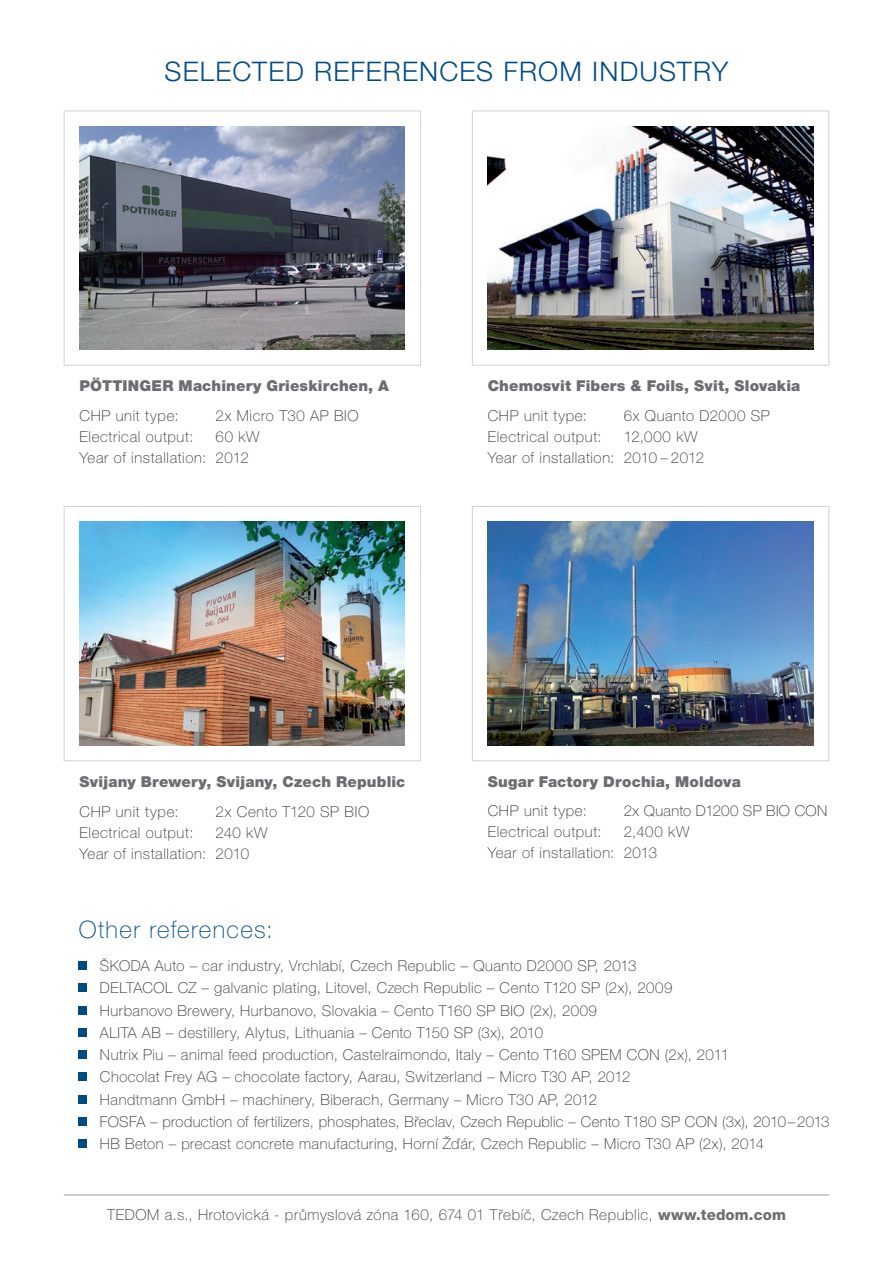
<style>
.page{position:relative;width:893px;height:1263px;background:#fff}
.page>*{position:absolute;margin:0;border:0;box-sizing:border-box;transform-origin:0 0}
.t1{font:300 27px "Helvetica Neue CE";letter-spacing:.045em;color:#004b84}
.t2{font:100 24px "Helvetica Neue CE";letter-spacing:.055em;color:#004b84}
.t3{font:100 15px/22.2px "Helvetica Neue CE";letter-spacing:.035em;color:#312f30}
.t4{font:900 15px "Helvetica Neue CE";letter-spacing:.01em;color:#6c6d70}
.s1{font-weight:800;color:#6c6d70}
</style>
<div class="page">
<div style="left:64px;top:111px;width:357px;height:255px;border:1px solid #d1d2d4"></div>
<div style="left:64px;top:506px;width:357px;height:255px;border:1px solid #d1d2d4"></div>
<div style="left:472px;top:111px;width:357px;height:255px;border:1px solid #d1d2d4"></div>
<div style="left:472px;top:506px;width:357px;height:255px;border:1px solid #d1d2d4"></div>
<img style="left:80px;top:126px;width:325px;height:224px">
<img style="left:488px;top:126px;width:325px;height:224px">
<img style="left:80px;top:522px;width:325px;height:223px">
<img style="left:488px;top:522px;width:325px;height:223px">
<hr style="left:64px;top:1194px;width:765px;height:1px;background:#a8a9ad">
<div style="left:79px;top:961px;width:8px;height:9px;background:#004b84"></div>
<div style="left:79px;top:984px;width:8px;height:8px;background:#004b84"></div>
<div style="left:79px;top:1006px;width:8px;height:8px;background:#004b84"></div>
<div style="left:79px;top:1028px;width:8px;height:9px;background:#004b84"></div>
<div style="left:79px;top:1050px;width:8px;height:9px;background:#004b84"></div>
<div style="left:79px;top:1073px;width:8px;height:8px;background:#004b84"></div>
<div style="left:79px;top:1095px;width:8px;height:8px;background:#004b84"></div>
<div style="left:79px;top:1117px;width:8px;height:9px;background:#004b84"></div>
<div style="left:79px;top:1139px;width:8px;height:9px;background:#004b84"></div>
<h1 class="t1" style="left:165px;top:57px;width:565px">SELECTED REFERENCES FROM INDUSTRY</h1>
<p class="t4" style="left:80px;top:378px;width:311px">PÖTTINGER Machinery Grieskirchen, A</p>
<p class="t3" style="left:80px;top:404px;width:101px">CHP unit type:</p>
<p class="t3" style="left:216px;top:404px;width:145px">2x Micro T30 AP BIO</p>
<p class="t3" style="left:80px;top:425px;width:115px">Electrical output:</p>
<p class="t3" style="left:80px;top:426px;width:182px;line-height:21px;text-indent:136px">60 kW<br>Year of installation: 2012</p>
<p class="t4" style="left:488px;top:378px;width:314px">Chemosvit Fibers &amp; Foils, Svit, Slovakia</p>
<p class="t3" style="left:488px;top:404px;width:101px">CHP unit type:</p>
<p class="t3" style="left:624px;top:404px;width:148px">6x Quanto D2000 SP</p>
<p class="t3" style="left:488px;top:425px;width:115px">Electrical output:</p>
<p class="t3" style="left:488px;top:426px;width:218px;line-height:21px;text-indent:136px">12,000 kW<br>Year of installation: 2010 – 2012</p>
<p class="t4" style="left:80px;top:774px;width:327px">Svijany Brewery, Svijany, Czech Republic</p>
<p class="t3" style="left:80px;top:800px;width:101px">CHP unit type:</p>
<p class="t3" style="left:216px;top:800px;width:155px">2x Cento T120 SP BIO</p>
<p class="t3" style="left:80px;top:821px;width:115px">Electrical output:</p>
<p class="t3" style="left:80px;top:822px;width:189px;line-height:21px;text-indent:136px">240 kW<br>Year of installation: 2010</p>
<p class="t4" style="left:488px;top:773px;width:255px">Sugar Factory Drochia, Moldova</p>
<p class="t3" style="left:488px;top:800px;width:101px">CHP unit type:</p>
<p class="t3" style="left:624px;top:800px;width:205px">2x Quanto D1200 SP BIO CON</p>
<p class="t3" style="left:488px;top:821px;width:115px">Electrical output:</p>
<p class="t3" style="left:488px;top:821px;width:203px;line-height:21px;text-indent:136px">2,400 kW<br>Year of installation: 2013</p>
<h2 class="t2" style="left:79px;top:916px;width:196px">Other references:</h2>
<p class="t3" style="left:100px;top:954px;width:731px">ŠKODA Auto – car industry, Vrchlabí, Czech Republic – Quanto D2000 SP, 2013<br>DELTACOL CZ – galvanic plating, Litovel, Czech Republic – Cento T120 SP (2x), 2009<br>Hurbanovo Brewery, Hurbanovo, Slovakia – Cento T160 SP BIO (2x), 2009<br>ALITA AB – destillery, Alytus, Lithuania – Cento T150 SP (3x), 2010<br>Nutrix Piu – animal feed production, Castelraimondo, Italy – Cento T160 SPEM CON (2x), 2011<br>Chocolat Frey AG – chocolate factory, Aarau, Switzerland – Micro T30 AP, 2012<br>Handtmann GmbH – machinery, Biberach, Germany – Micro T30 AP, 2012<br>FOSFA – production of fertilizers, phosphates, Břeclav, Czech Republic – Cento T180 SP CON (3x), 2010–2013<br>HB Beton – precast concrete manufacturing, Horní Žďár, Czech Republic – Micro T30 AP (2x), 2014</p>
<p class="t3" style="left:107px;top:1204px;width:680px">TEDOM a.s., Hrotovická - průmyslová zóna 160, 674 01 Třebíč, Czech Republic, <span class="s1">www.tedom.com</span></p>
</div>
